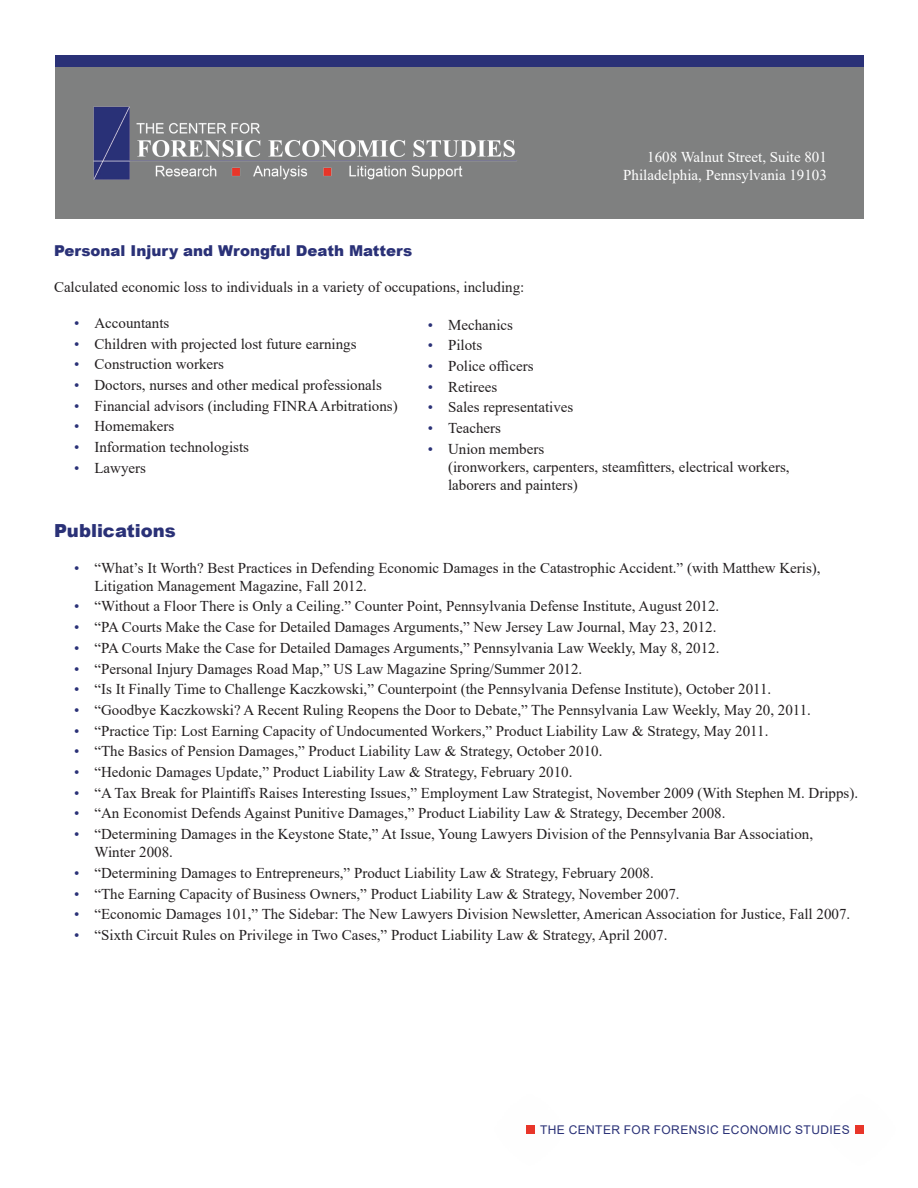
<style>
.page{position:relative;width:918px;height:1188px;background:#fff}
.page>*{position:absolute;margin:0;border:0;box-sizing:border-box;transform-origin:0 0}
.Main{font:900 18px "Arial";color:#2a3177}
.t1{font:15px/18px "Times New Roman";color:#231f20}
.t2{font:15px/18px "Times New Roman";color:#fff;text-align:right}
.t3{font:900 15px "Arial";color:#2a3177}
.t4{font:12px "Arial";letter-spacing:.035em;color:#2a3177}
.s1{color:#2a3177}
</style>
<div class="page">
<div style="left:56px;top:55px;width:808px;height:12px;background:#2a3177"></div>
<div style="left:56px;top:67px;width:808px;height:152px;background:#7f8080"></div>
<img style="left:93px;top:106px;width:424px;height:74px">
<div style="left:526px;top:1125px;width:9px;height:9px;background:#e83529"></div>
<div style="left:855px;top:1125px;width:9px;height:9px;background:#e83529"></div>
<p class="t2" style="left:623px;top:148px;width:205px">1608 Walnut Street, Suite 801<br>Philadelphia, Pennsylvania 19103</p>
<p class="t3" style="left:54px;top:240px;width:360px">Personal Injury and Wrongful Death Matters</p>
<p class="t1" style="left:54px;top:277px;width:472px">Calculated economic loss to individuals in a variety of occupations, including:</p>
<p class="t1" style="left:74px;top:313px;width:97px"><span class="s1">•</span> Accountants</p>
<p class="t1" style="left:74px;top:334px;width:284px"><span class="s1">•</span> Children with projected lost future earnings</p>
<p class="t1" style="left:74px;top:355px;width:151px"><span class="s1">•</span> Construction workers</p>
<p class="t1" style="left:74px;top:376px;width:309px"><span class="s1">•</span> Doctors, nurses and other medical professionals</p>
<p class="t1" style="left:74px;top:396px;width:325px"><span class="s1">•</span> Financial advisors (including FINRA Arbitrations)</p>
<p class="t1" style="left:74px;top:417px;width:102px"><span class="s1">•</span> Homemakers</p>
<p class="t1" style="left:74px;top:438px;width:176px"><span class="s1">•</span> Information technologists</p>
<p class="t1" style="left:74px;top:458px;width:73px"><span class="s1">•</span> Lawyers</p>
<p class="t1" style="left:428px;top:315px;width:87px"><span class="s1">•</span> Mechanics</p>
<p class="t1" style="left:428px;top:336px;width:56px"><span class="s1">•</span> Pilots</p>
<p class="t1" style="left:428px;top:357px;width:107px"><span class="s1">•</span> Police officers</p>
<p class="t1" style="left:428px;top:377px;width:71px"><span class="s1">•</span> Retirees</p>
<p class="t1" style="left:428px;top:398px;width:147px"><span class="s1">•</span> Sales representatives</p>
<p class="t1" style="left:428px;top:419px;width:75px"><span class="s1">•</span> Teachers</p>
<p class="t1" style="left:448px;top:439px;width:343px;text-indent:-20px"><span class="s1">•</span> Union members<br>(ironworkers, carpenters, steamfitters, electrical workers, laborers and painters)</p>
<p class="Main" style="left:54px;top:517px;width:123px">Publications</p>
<p class="t1" style="left:94px;top:558px;width:728px;text-indent:-20px"><span class="s1">•</span> “What’s It Worth? Best Practices in Defending Economic Damages in the Catastrophic Accident.” (with Matthew Keris),<br>Litigation Management Magazine, Fall 2012.</p>
<p class="t1" style="left:74px;top:597px;width:647px"><span class="s1">•</span> “Without a Floor There is Only a Ceiling.” Counter Point, Pennsylvania Defense Institute, August 2012.</p>
<p class="t1" style="left:74px;top:618px;width:644px"><span class="s1">•</span> “PA Courts Make the Case for Detailed Damages Arguments,” New Jersey Law Journal, May 23, 2012.</p>
<p class="t1" style="left:74px;top:638px;width:647px"><span class="s1">•</span> “PA Courts Make the Case for Detailed Damages Arguments,” Pennsylvania Law Weekly, May 8, 2012.</p>
<p class="t1" style="left:74px;top:659px;width:510px"><span class="s1">•</span> “Personal Injury Damages Road Map,” US Law Magazine Spring/Summer 2012.</p>
<p class="t1" style="left:74px;top:680px;width:699px"><span class="s1">•</span> “Is It Finally Time to Challenge Kaczkowski,” Counterpoint (the Pennsylvania Defense Institute), October 2011.</p>
<p class="t1" style="left:74px;top:700px;width:738px"><span class="s1">•</span> “Goodbye Kaczkowski? A Recent Ruling Reopens the Door to Debate,” The Pennsylvania Law Weekly, May 20, 2011.</p>
<p class="t1" style="left:74px;top:721px;width:696px"><span class="s1">•</span> “Practice Tip: Lost Earning Capacity of Undocumented Workers,” Product Liability Law &amp; Strategy, May 2011.</p>
<p class="t1" style="left:74px;top:742px;width:530px"><span class="s1">•</span> “The Basics of Pension Damages,” Product Liability Law &amp; Strategy, October 2010.</p>
<p class="t1" style="left:74px;top:763px;width:500px"><span class="s1">•</span> “Hedonic Damages Update,” Product Liability Law &amp; Strategy, February 2010.</p>
<p class="t1" style="left:74px;top:783px;width:785px"><span class="s1">•</span> “A Tax Break for Plaintiffs Raises Interesting Issues,” Employment Law Strategist, November 2009 (With Stephen M. Dripps).</p>
<p class="t1" style="left:74px;top:804px;width:653px"><span class="s1">•</span> “An Economist Defends Against Punitive Damages,” Product Liability Law &amp; Strategy, December 2008.</p>
<p class="t1" style="left:94px;top:825px;width:720px;text-indent:-20px"><span class="s1">•</span> “Determining Damages in the Keystone State,” At Issue, Young Lawyers Division of the Pennsylvania Bar Association,<br>Winter 2008.</p>
<p class="t1" style="left:74px;top:863px;width:581px"><span class="s1">•</span> “Determining Damages to Entrepreneurs,” Product Liability Law &amp; Strategy, February 2008.</p>
<p class="t1" style="left:74px;top:884px;width:607px"><span class="s1">•</span> “The Earning Capacity of Business Owners,” Product Liability Law &amp; Strategy, November 2007.</p>
<p class="t1" style="left:74px;top:905px;width:778px"><span class="s1">•</span> “Economic Damages 101,” The Sidebar: The New Lawyers Division Newsletter, American Association for Justice, Fall 2007.</p>
<p class="t1" style="left:74px;top:925px;width:595px"><span class="s1">•</span> “Sixth Circuit Rules on Privilege in Two Cases,” Product Liability Law &amp; Strategy, April 2007.</p>
<p class="t4" style="left:540px;top:1122px;width:311px">THE CENTER FOR FORENSIC ECONOMIC STUDIES</p>
</div>
